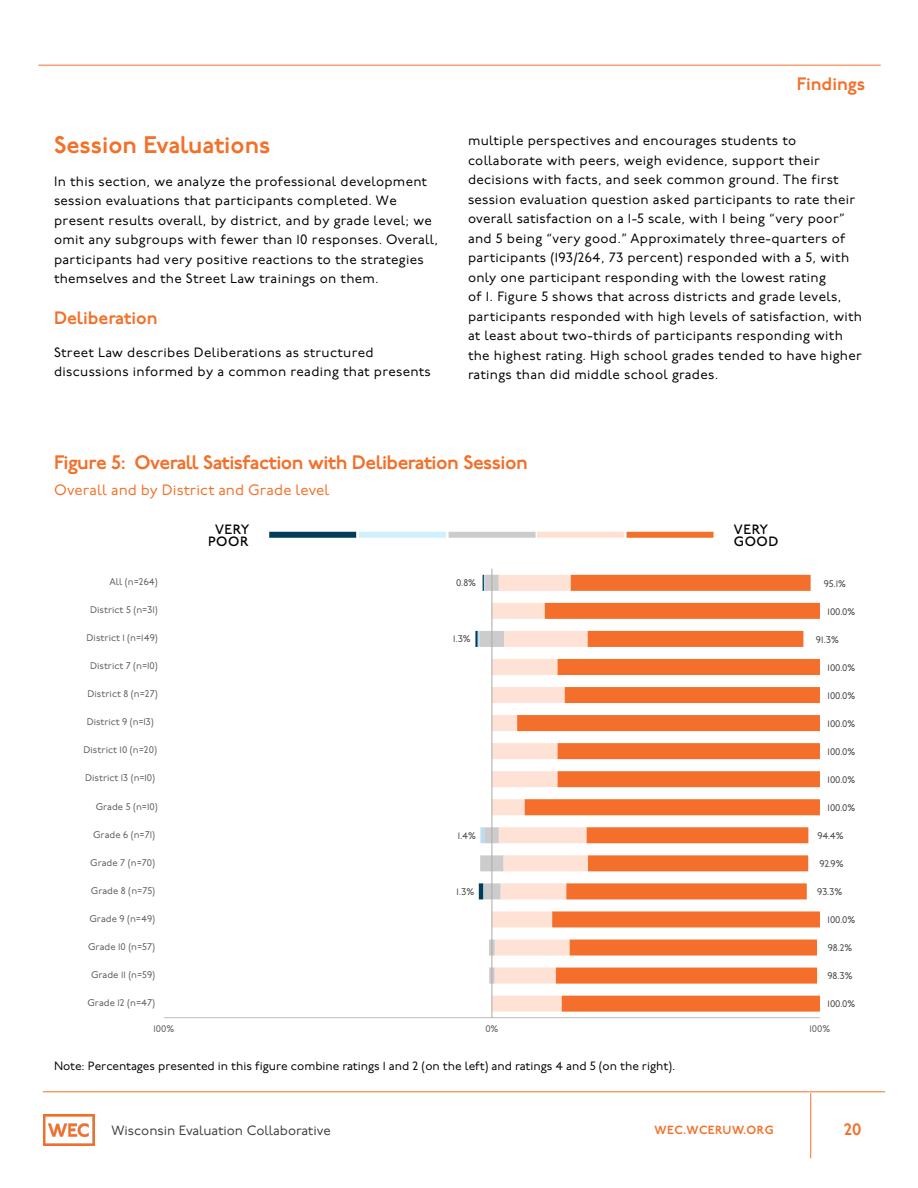
<style>
.page{position:relative;width:918px;height:1188px;background:#fff}
.page>*{position:absolute;margin:0;border:0;box-sizing:border-box;transform-origin:0 0}
.t1{font:600 24px "P22 Underground";color:#f37029}
.t2{font:600 19.5px "P22 Underground";letter-spacing:-.025em;color:#f37029}
.t3{font:600 18px "P22 Underground";color:#f37029}
.t4{font:600 16.5px "P22 Underground";color:#f37029}
.t5{font:15px "P22 Underground";letter-spacing:.01em;color:#f37029}
.t6{font:13.5px/19.5px "P22 Underground";letter-spacing:.025em;color:#000}
.t7{font:13.5px "P22 Underground";color:#414042}
.t8{font:500 13.5px/12px "P22 Underground";letter-spacing:.04em;color:#000;text-align:center}
.t9{font:12px "P22 Underground";color:#000}
.t10{font:600 11.85px "P22 Underground";letter-spacing:.04em;color:#f37029}
.t11{font:9.6px "P22 Underground";letter-spacing:.005em;color:#595959}
.t12{font:9.6px "P22 Underground";color:#404040}
</style>
<div class="page">
<img style="left:43px;top:1115px;width:52px;height:30px">
<hr style="left:43px;top:1091px;width:842px;height:1px;background:#f37029">
<hr style="left:810px;top:1093px;width:1px;height:65px;background:#f37029">
<hr style="left:38px;top:65px;width:843px;height:1px;background:#f37029">
<hr style="left:475px;top:631px;width:3px;height:16px;background:#003d5b">
<svg style="left:478px;top:575px;width:39px;height:437px"></svg>
<svg style="left:517px;top:575px;width:303px;height:437px"></svg>
<hr style="left:164px;top:1017px;width:656px;height:1px;background:#bcbcbc">
<hr style="left:492px;top:569px;width:1px;height:449px;background:#a9a9a9">
<div style="left:272px;top:532px;width:81px;height:6px;background:#023d5b"></div>
<div style="left:362px;top:532px;width:81px;height:6px;background:#cff0fc"></div>
<div style="left:452px;top:532px;width:81px;height:6px;background:#ccc"></div>
<div style="left:540px;top:532px;width:81px;height:6px;background:#fde2d4"></div>
<div style="left:630px;top:532px;width:81px;height:6px;background:#f37029"></div>
<h1 class="t1" style="left:54px;top:131px;width:218px">Session Evaluations</h1>
<p class="t6" style="left:54px;top:172px;width:386px">In this section, we analyze the professional development session evaluations that participants completed. We present results overall, by district, and by grade level; we omit any subgroups with fewer than 10 responses. Overall, participants had very positive reactions to the strategies themselves and the Street Law trainings on them.</p>
<h3 class="t3" style="left:54px;top:308px;width:105px">Deliberation</h3>
<p class="t6" style="left:54px;top:343px;width:378px">Street Law describes Deliberations as structured discussions informed by a common reading that presents</p>
<h3 class="t3" style="left:797px;top:74px;width:70px">Findings</h3>
<p class="t6" style="left:468px;top:131px;width:396px">multiple perspectives and encourages students to collaborate with peers, weigh evidence, support their decisions with facts, and seek common ground. The first session evaluation question asked participants to rate their overall satisfaction on a 1-5 scale, with 1 being “very poor” and 5 being “very good.” Approximately three-quarters of participants (193/264, 73 percent) responded with a 5, with only one participant responding with the lowest rating<br>of 1. Figure 5 shows that across districts and grade levels, participants responded with high levels of satisfaction, with at least about two-thirds of participants responding with the highest rating. High school grades tended to have higher ratings than did middle school grades.</p>
<h2 class="t2" style="left:54px;top:451px;width:475px">Figure 5: Overall Satisfaction with Deliberation Session</h2>
<p class="t5" style="left:54px;top:482px;width:277px">Overall and by District and Grade level</p>
<p class="t11" style="left:110px;top:577px;width:50px">All (n=264)</p>
<p class="t11" style="left:90px;top:605px;width:69px">District 5 (n=31)</p>
<p class="t11" style="left:87px;top:633px;width:73px">District 1 (n=149)</p>
<p class="t11" style="left:90px;top:661px;width:69px">District 7 (n=10)</p>
<p class="t11" style="left:88px;top:689px;width:72px">District 8 (n=27)</p>
<p class="t11" style="left:87px;top:717px;width:69px">District 9 (n=13)</p>
<p class="t11" style="left:84px;top:745px;width:75px">District 10 (n=20)</p>
<p class="t11" style="left:85px;top:773px;width:71px">District 13 (n=10)</p>
<p class="t11" style="left:96px;top:801px;width:64px">Grade 5 (n=10)</p>
<p class="t11" style="left:93px;top:829px;width:64px">Grade 6 (n=71)</p>
<p class="t11" style="left:90px;top:857px;width:67px">Grade 7 (n=70)</p>
<p class="t11" style="left:91px;top:885px;width:66px">Grade 8 (n=75)</p>
<p class="t11" style="left:90px;top:913px;width:67px">Grade 9 (n=49)</p>
<p class="t11" style="left:88px;top:941px;width:69px">Grade 10 (n=57)</p>
<p class="t11" style="left:91px;top:969px;width:66px">Grade 11 (n=59)</p>
<p class="t11" style="left:88px;top:997px;width:69px">Grade 12 (n=47)</p>
<p class="t8" style="left:208px;top:524px;width:43px">VERY<br>POOR</p>
<p class="t8" style="left:734px;top:524px;width:46px;text-align:left">VERY<br>GOOD</p>
<p class="t12" style="left:456px;top:578px;width:21px">0.8%</p>
<p class="t12" style="left:453px;top:634px;width:19px">1.3%</p>
<p class="t12" style="left:458px;top:830px;width:20px">1.4%</p>
<p class="t12" style="left:456px;top:886px;width:19px">1.3%</p>
<p class="t12" style="left:824px;top:578px;width:24px">95.1%</p>
<p class="t12" style="left:828px;top:606px;width:29px">100.0%</p>
<p class="t12" style="left:816px;top:634px;width:24px">91.3%</p>
<p class="t12" style="left:828px;top:662px;width:29px">100.0%</p>
<p class="t12" style="left:828px;top:690px;width:29px">100.0%</p>
<p class="t12" style="left:828px;top:718px;width:29px">100.0%</p>
<p class="t12" style="left:828px;top:746px;width:29px">100.0%</p>
<p class="t12" style="left:828px;top:774px;width:29px">100.0%</p>
<p class="t12" style="left:828px;top:802px;width:29px">100.0%</p>
<p class="t12" style="left:817px;top:831px;width:28px">94.4%</p>
<p class="t12" style="left:819px;top:859px;width:26px">92.9%</p>
<p class="t12" style="left:817px;top:887px;width:26px">93.3%</p>
<p class="t12" style="left:828px;top:915px;width:29px">100.0%</p>
<p class="t12" style="left:828px;top:943px;width:26px">98.2%</p>
<p class="t12" style="left:828px;top:971px;width:26px">98.3%</p>
<p class="t12" style="left:828px;top:999px;width:29px">100.0%</p>
<p class="t11" style="left:153px;top:1023px;width:22px">100%</p>
<p class="t11" style="left:485px;top:1023px;width:15px">0%</p>
<p class="t11" style="left:810px;top:1023px;width:22px">100%</p>
<p class="t9" style="left:54px;top:1059px;width:623px">Note: Percentages presented in this figure combine ratings 1 and 2 (on the left) and ratings 4 and 5 (on the right).</p>
<p class="t7" style="left:112px;top:1123px;width:221px">Wisconsin Evaluation Collaborative</p>
<p class="t10" style="left:655px;top:1123px;width:120px">WEC.WCERUW.ORG</p>
<p class="t4" style="left:844px;top:1120px;width:19px">20</p>
</div>
